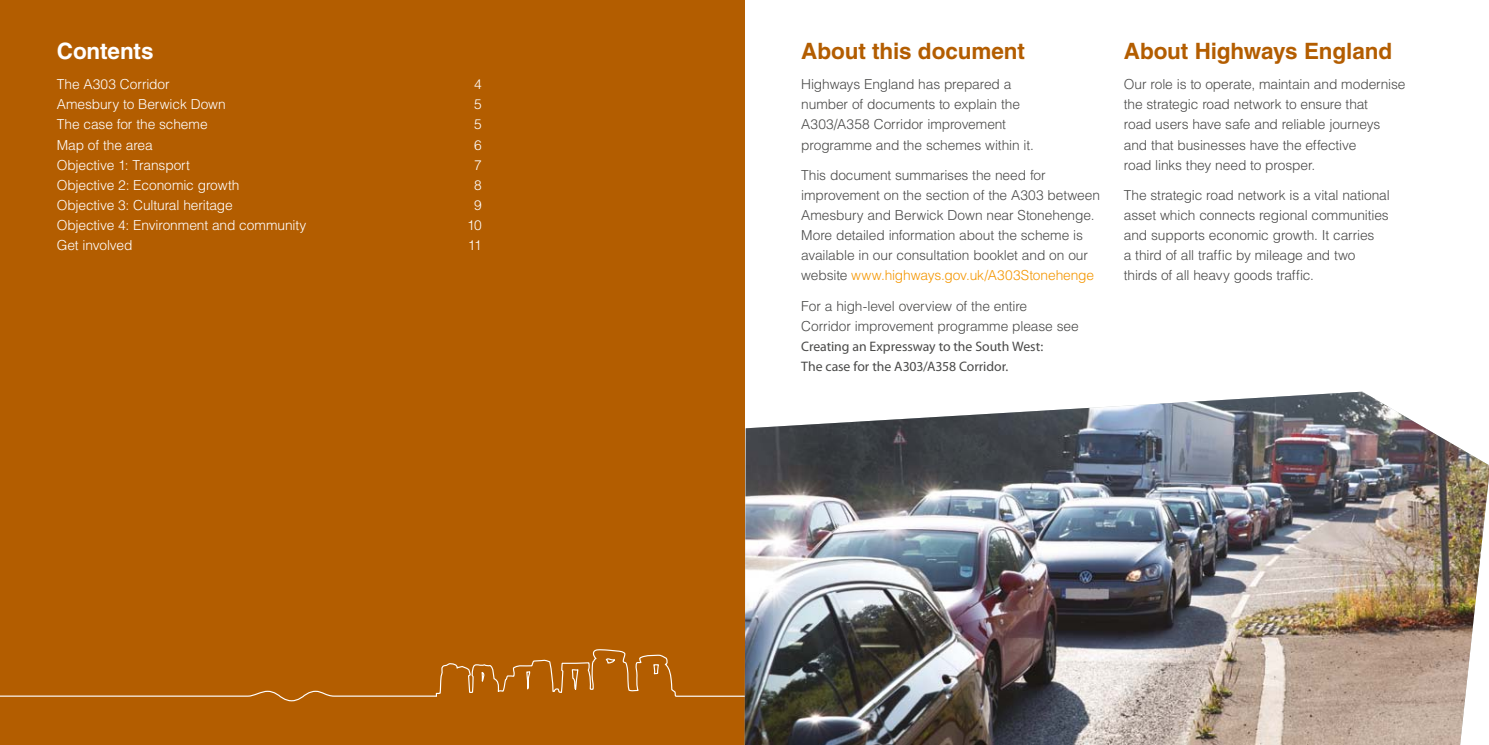
<style>
.page{position:relative;width:1489px;height:745px;background:#fff}
.page>*{position:absolute;margin:0;border:0;box-sizing:border-box;transform-origin:0 0}
.t1{font:700 22.5px "Helvetica LT Std";letter-spacing:-.005em;color:#b35d00}
.t2{font:700 22.5px "Helvetica LT Std";letter-spacing:-.005em;color:#fff}
.t3{font:300 13.75px/20px "Helvetica LT Std";letter-spacing:-.01em;color:#4a4a49}
.t4{font:300 13.75px "Helvetica LT Std";letter-spacing:-.005em;color:#fff}
.t5{font:13.75px/20px "Myriad Pro";letter-spacing:-.005em;color:#4a4a49}
.s1{color:#f49600}
</style>
<div class="page">
<div style="left:0;top:0;width:744px;height:744px;background:#b35d00"></div>
<svg style="left:0;top:649px;width:744px;height:53px"></svg>
<img style="left:744px;top:391px;width:744px;height:353px">
<h1 class="t2" style="left:57px;top:37px;width:98px">Contents</h1>
<p class="t4" style="left:57px;top:76px;width:115px">The A303 Corridor</p>
<p class="t4" style="left:474px;top:76px;width:9px">4</p>
<p class="t4" style="left:57px;top:96px;width:171px">Amesbury to Berwick Down</p>
<p class="t4" style="left:474px;top:96px;width:9px">5</p>
<p class="t4" style="left:57px;top:116px;width:152px">The case for the scheme</p>
<p class="t4" style="left:474px;top:116px;width:9px">5</p>
<p class="t4" style="left:57px;top:136px;width:98px">Map of the area</p>
<p class="t4" style="left:474px;top:136px;width:9px">6</p>
<p class="t4" style="left:57px;top:156px;width:135px">Objective 1: Transport</p>
<p class="t4" style="left:474px;top:156px;width:9px">7</p>
<p class="t4" style="left:57px;top:176px;width:184px">Objective 2: Economic growth</p>
<p class="t4" style="left:474px;top:176px;width:9px">8</p>
<p class="t4" style="left:57px;top:196px;width:178px">Objective 3: Cultural heritage</p>
<p class="t4" style="left:474px;top:196px;width:9px">9</p>
<p class="t4" style="left:57px;top:216px;width:251px">Objective 4: Environment and community</p>
<p class="t4" style="left:467px;top:216px;width:16px">10</p>
<p class="t4" style="left:57px;top:236px;width:77px">Get involved</p>
<p class="t4" style="left:468px;top:236px;width:15px">11</p>
<h1 class="t1" style="left:801px;top:37px;width:225px">About this document</h1>
<p class="t3" style="left:801px;top:74px;width:234px">Highways England has prepared a number of documents to explain the A303/A358 Corridor improvement programme and the schemes within it.</p>
<p class="t3" style="left:801px;top:165px;width:300px">This document summarises the need for improvement on the section of the A303 between Amesbury and Berwick Down near Stonehenge.<br>More detailed information about the scheme is available in our consultation booklet and on our website <span class="s1">www.highways.gov.uk/A303Stonehenge</span></p>
<p class="t3" style="left:801px;top:296px;width:279px">For a high-level overview of the entire<br>Corridor improvement programme please see</p>
<p class="t5" style="left:801px;top:336px;width:243px">Creating an Expressway to the South West:<br>The case for the A303/A358 Corridor.</p>
<h1 class="t1" style="left:1123px;top:37px;width:270px">About Highways England</h1>
<p class="t3" style="left:1123px;top:74px;width:283px">Our role is to operate, maintain and modernise the strategic road network to ensure that<br>road users have safe and reliable journeys and that businesses have the effective<br>road links they need to prosper.</p>
<p class="t3" style="left:1123px;top:185px;width:267px">The strategic road network is a vital national asset which connects regional communities and supports economic growth. It carries<br>a third of all traffic by mileage and two thirds of all heavy goods traffic.</p>
</div>
